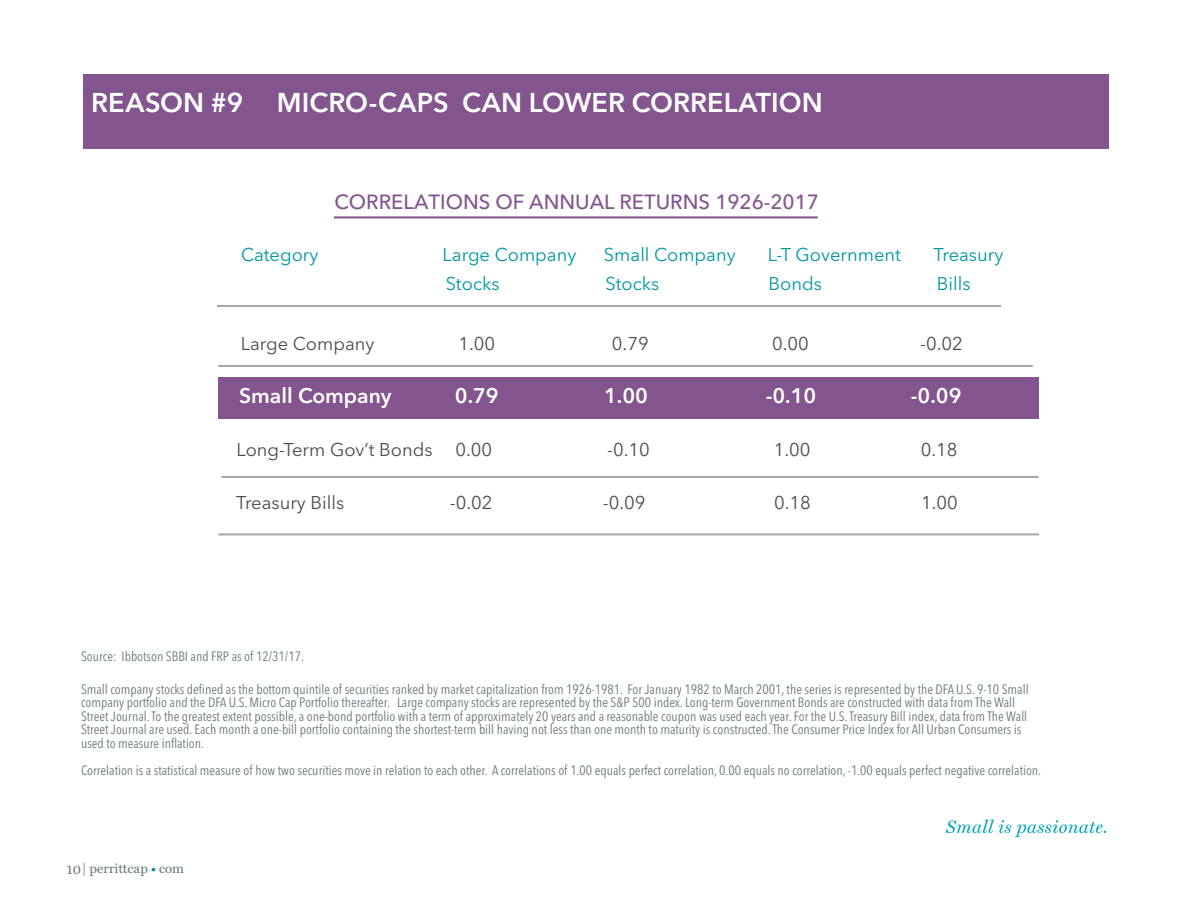
<style>
.page{position:relative;width:1188px;height:918px;background:#fff}
.page>*{position:absolute;margin:0;border:0;box-sizing:border-box;transform-origin:0 0}
.t1{font:600 27px "Avenir Next LT Pro";color:#fff}
.t2{font:600 21px "Avenir Next LT Pro";color:#fff}
.t3{font:500 20.4px "Avenir Next LT Pro";color:#84548e}
.t4{font:18.45px "Avenir Next LT Pro";color:#4b4c4d}
.t5{font:18.45px "Avenir Next LT Pro";color:#0096a2}
.t6{font:condensed 13.5px/13.5px "Avenir Next LT Pro";color:#6a787b}
.t7{font:13.5px "Miller Text";color:#6a787b}
.s1{color:#008da8}
</style>
<div class="page">
<svg style="left:946px;top:820px;width:160px;height:17px"></svg>
<div style="left:218px;top:377px;width:821px;height:42px;background:#84548e"></div>
<hr style="left:217px;top:305px;width:784px;height:2px;background:#76787b">
<hr style="left:221px;top:476px;width:817px;height:2px;background:#76787b">
<hr style="left:218px;top:365px;width:815px;height:2px;background:#76787b">
<hr style="left:218px;top:533px;width:821px;height:2px;background:#76787b">
<hr style="left:334px;top:216px;width:484px;height:2px;background:#84548e">
<div style="left:83px;top:74px;width:1026px;height:75px;background:#84548e"></div>
<h1 class="t1" style="left:91px;top:86px;width:153px">REASON #9</h1>
<h1 class="t1" style="left:277px;top:86px;width:547px">MICRO-CAPS CAN LOWER CORRELATION</h1>
<h3 class="t3" style="left:334px;top:190px;width:486px">CORRELATIONS OF ANNUAL RETURNS 1926-2017</h3>
<h3 class="t5" style="left:241px;top:244px;width:79px">Category</h3>
<h3 class="t5" style="left:443px;top:244px;width:135px">Large Company</h3>
<h3 class="t5" style="left:604px;top:244px;width:133px">Small Company</h3>
<h3 class="t5" style="left:768px;top:244px;width:135px">L-T Government</h3>
<h3 class="t5" style="left:934px;top:244px;width:71px">Treasury</h3>
<h3 class="t5" style="left:446px;top:273px;width:55px">Stocks</h3>
<h3 class="t5" style="left:605px;top:273px;width:55px">Stocks</h3>
<h3 class="t5" style="left:769px;top:273px;width:55px">Bonds</h3>
<h3 class="t5" style="left:937px;top:273px;width:35px">Bills</h3>
<h3 class="t4" style="left:241px;top:333px;width:135px">Large Company</h3>
<h3 class="t4" style="left:458px;top:333px;width:38px">1.00</h3>
<h3 class="t4" style="left:772px;top:333px;width:38px">0.00</h3>
<h3 class="t4" style="left:920px;top:333px;width:44px">-0.02</h3>
<h2 class="t2" style="left:239px;top:383px;width:154px">Small Company</h2>
<h2 class="t2" style="left:455px;top:383px;width:45px">0.79</h2>
<h2 class="t2" style="left:604px;top:383px;width:45px">1.00</h2>
<h2 class="t2" style="left:766px;top:383px;width:52px">-0.10</h2>
<h2 class="t2" style="left:911px;top:383px;width:52px">-0.09</h2>
<h3 class="t4" style="left:237px;top:439px;width:257px">Long-Term Gov’t Bonds 0.00</h3>
<h3 class="t4" style="left:607px;top:439px;width:44px">-0.10</h3>
<h3 class="t4" style="left:774px;top:439px;width:38px">1.00</h3>
<h3 class="t4" style="left:921px;top:439px;width:38px">0.18</h3>
<h3 class="t4" style="left:236px;top:492px;width:110px">Treasury Bills</h3>
<h3 class="t4" style="left:450px;top:492px;width:44px">-0.02</h3>
<h3 class="t4" style="left:603px;top:492px;width:44px">-0.09</h3>
<h3 class="t4" style="left:774px;top:492px;width:38px">0.18</h3>
<h3 class="t4" style="left:921px;top:492px;width:38px">1.00</h3>
<p class="t6" style="left:81px;top:650px;width:225px">Source: Ibbotson SBBI and FRP as of 12/31/17.</p>
<p class="t6" style="left:81px;top:682px;width:949px">Small company stocks defined as the bottom quintile of securities ranked by market capitalization from 1926-1981. For January 1982 to March 2001, the series is represented by the DFA U.S. 9-10 Small company portfolio and the DFA U.S. Micro Cap Portfolio thereafter. Large company stocks are represented by the S&amp;P 500 index. Long-term Government Bonds are constructed with data from The Wall Street Journal. To the greatest extent possible, a one-bond portfolio with a term of approximately 20 years and a reasonable coupon was used each year. For the U.S. Treasury Bill index, data from The Wall Street Journal are used. Each month a one-bill portfolio containing the shortest-term bill having not less than one month to maturity is constructed. The Consumer Price Index for All Urban Consumers is used to measure inflation.</p>
<p class="t6" style="left:81px;top:763px;width:962px">Correlation is a statistical measure of how two securities move in relation to each other. A correlations of 1.00 equals perfect correlation, 0.00 equals no correlation, -1.00 equals perfect negative correlation.</p>
<p class="t7" style="left:82px;top:860px;width:104px">| perrittcap <span class="s1">•</span> com</p>
<p class="t7" style="left:67px;top:862px;width:16px">10</p>
</div>
